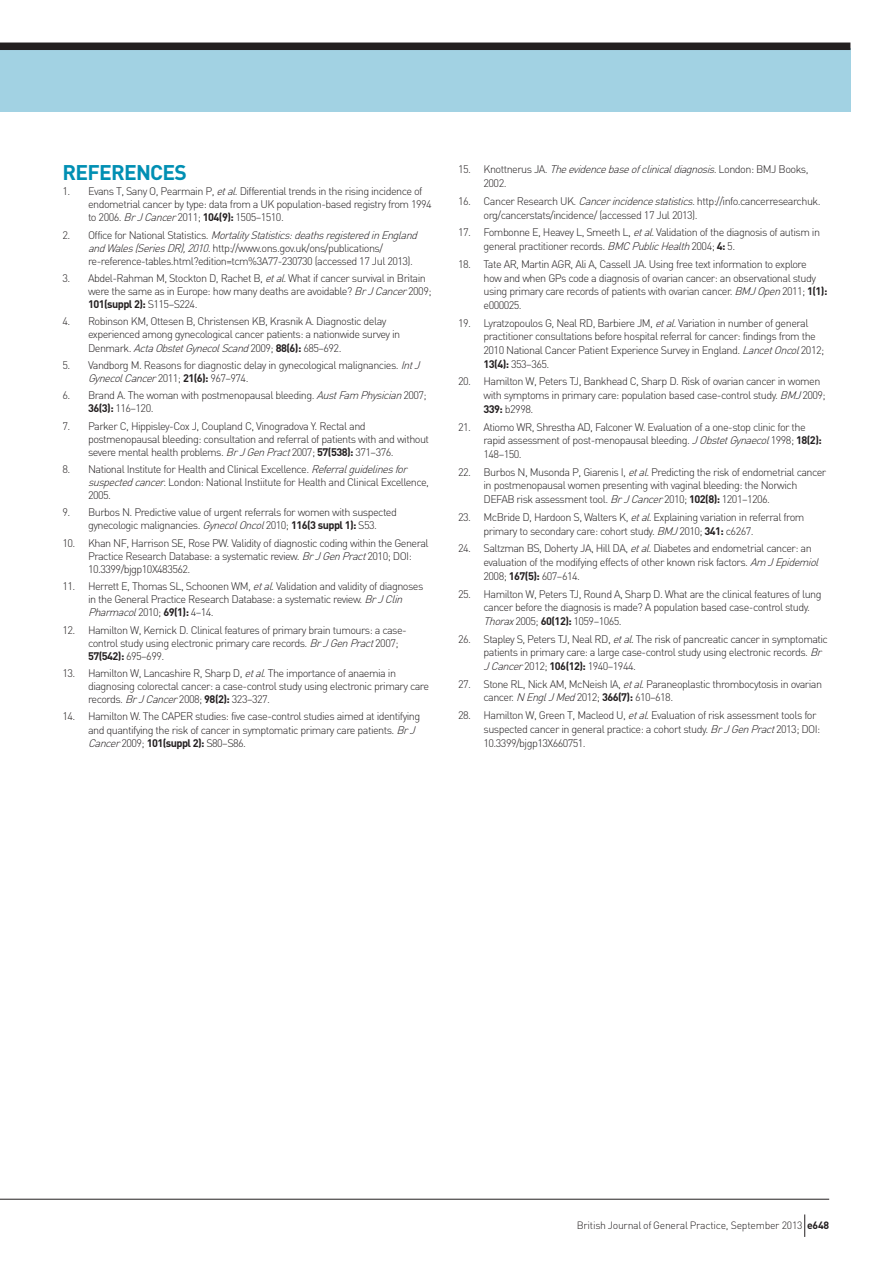
<style>
.page{position:relative;width:893px;height:1263px;background:#fff}
.page>*{position:absolute;margin:0;border:0;box-sizing:border-box;transform-origin:0 0}
.t1{font:700 21px "DIN";letter-spacing:-.035em;color:#008fb3}
.t2{font:300 10.8px/13px "DIN";letter-spacing:-.05em;color:#231f20}
.t3{font:300 10.5px "DIN";letter-spacing:-.025em;color:#231f20}
.s1{font-style:italic}
.s2{font-weight:700}
</style>
<div class="page">
<div style="left:0;top:48px;width:850px;height:64px;background:#a2d2e3"></div>
<div style="left:0;top:43px;width:850px;height:7px;background:#231f20"></div>
<hr style="left:0;top:1199px;width:829px;height:1px;background:#231f20">
<svg style="left:804px;top:1214px;width:1px;height:23px"></svg>
<p class="t1" style="left:63px;top:159px;width:126px">REFERENCES</p>
<p class="t2" style="left:88px;top:185px;width:345px;text-indent:-26px">1. Evans T, Sany O, Pearmain P, <span class="s1">etal</span>. Differential trends in the rising incidence of endometrial cancer by type: data from a UK population-based registry from 1994 to 2006. <span class="s1">BrJCancer</span>2011; <span class="s2">104(9):</span> 1505–1510.</p>
<p class="t2" style="left:88px;top:228px;width:334px;text-indent:-26px">2 . O f f i c e f o r N a t i o n a l S t a t i s t i c s . <span class="s1">MortalityStatistics:deathsregisteredinEngland andWales(SeriesDR),2010.</span>http://www.ons.gov.uk/ons/publications/ re-reference-tables.html?edition=tcm%3A77-230730 (accessed 17 Jul 2013).</p>
<p class="t2" style="left:88px;top:271px;width:345px;text-indent:-26px">3. Abdel-Rahman M, Stockton D, Rachet B, <span class="s1">etal</span>. What if cancer survival in Britain were the same as in Europe: how many deaths are avoidable? <span class="s1">BrJCancer</span>2009;<br><span class="s2">101(suppl 2):</span> S115–S224.</p>
<p class="t2" style="left:88px;top:315px;width:314px;text-indent:-26px">4. Robinson KM, Ottesen B, Christensen KB, Krasnik A. Diagnostic delay experienced among gynecological cancer patients: a nationwide survey in<br>Denmark. <span class="s1">ActaObstetGynecolScand</span>2009; <span class="s2">88(6):</span> 685–692.</p>
<p class="t2" style="left:88px;top:358px;width:337px;text-indent:-26px">5. Vandborg M. Reasons for diagnostic delay in gynecological malignancies. <span class="s1">IntJ<br>GynecolCancer</span>2011; <span class="s2">21(6):</span> 967–974.</p>
<p class="t2" style="left:88px;top:389px;width:340px;text-indent:-26px">6. Brand A. The woman with postmenopausal bleeding. <span class="s1">AustFam Physician</span>2007;<br><span class="s2">36(3):</span> 116–120.</p>
<p class="t2" style="left:88px;top:419px;width:343px;text-indent:-26px">7. Parker C, Hippisley-Cox J, Coupland C, Vinogradova Y. Rectal and postmenopausal bleeding: consultation and referral of patients with and without severe mental health problems. <span class="s1">BrJGenPract</span>2007; <span class="s2">57(538):</span> 371–376.</p>
<p class="t2" style="left:88px;top:462px;width:342px;text-indent:-26px">8. National Institute for Health and Clinical Excellence. <span class="s1">Referralguidelinesfor suspectedcancer</span>. London: National Instiitute for Health and Clinical Excellence,<br>2005.</p>
<p class="t2" style="left:63px;top:506px;width:336px;text-align:center">9. Burbos N. Predictive value of urgent referrals for women with suspected gynecologic malignancies. <span class="s1">GynecolOncol</span>2010; <span class="s2">116(3 suppl 1):</span> S53.</p>
<p class="t2" style="left:88px;top:536px;width:342px;text-indent:-26px">10. Khan NF, Harrison SE, Rose PW. Validity of diagnostic coding within the General<br>Practice Research Database: a systematic review. <span class="s1">BrJGenPract</span>2010; DOI:<br>10.3399/bjgp10X483562.</p>
<p class="t2" style="left:88px;top:580px;width:337px;text-indent:-26px">11. Herrett E, Thomas SL, Schoonen WM, <span class="s1">etal</span>. Validation and validity of diagnoses in the General Practice Research Database: a systematic review. <span class="s1">BrJClin<br>Pharmacol</span>2010; <span class="s2">69(1):</span> 4–14.</p>
<p class="t2" style="left:88px;top:623px;width:320px;text-indent:-26px">12. Hamilton W, Kernick D. Clinical features of primary brain tumours: a case&shy;control study using electronic primary care records. <span class="s1">BrJGenPract</span>2007;<br><span class="s2">57(542):</span> 695–699.</p>
<p class="t2" style="left:88px;top:666px;width:343px;text-indent:-26px">13. Hamilton W, Lancashire R, Sharp D, <span class="s1">etal</span>. The importance of anaemia in diagnosing colorectal cancer: a case-control study using electronic primary care records. <span class="s1">BrJCancer</span>2008; <span class="s2">98(2):</span> 323–327.</p>
<p class="t2" style="left:88px;top:710px;width:334px;text-indent:-26px">14. Hamilton W. The CAPER studies: five case-control studies aimed at identifying and quantifying the risk of cancer in symptomatic primary care patients. <span class="s1">BrJ<br>Cancer</span>2009; <span class="s2">101(suppl 2):</span> S80–S86.</p>
<p class="t2" style="left:483px;top:163px;width:327px;line-height:13.6px;text-indent:-26px">1 5 . K n o t t n e r u s J A . <span class="s1">Theevidencebaseofclinicaldiagnosis.</span>L o n d o n : B M J B o o ks ,<br>2002.</p>
<p class="t2" style="left:483px;top:194px;width:339px;line-height:13.6px;text-indent:-26px">16. Cancer Research UK. <span class="s1">Cancerincidencestatistics.</span>http://info.cancerresearchuk. org/cancerstats/incidence/ (accessed 17 Jul 2013).</p>
<p class="t2" style="left:483px;top:226px;width:338px;line-height:13.6px;text-indent:-26px">17. Fombonne E, Heavey L, Smeeth L, <span class="s1">etal</span>. Validation of the diagnosis of autism in general practitioner records. <span class="s1">BMCPublicHealth</span>2004; <span class="s2">4:</span> 5.</p>
<p class="t2" style="left:483px;top:257px;width:345px;line-height:13.6px;text-indent:-26px">18. Tate AR, Martin AGR, Ali A, Cassell JA. Using free text information to explore how and when GPs code a diagnosis of ovarian cancer: an observational study using primary care records of patients with ovarian cancer. <span class="s1">BMJOpen</span>2011; <span class="s2">1(1): </span>e000025.</p>
<p class="t2" style="left:483px;top:316px;width:342px;line-height:13.6px;text-indent:-26px">19. Lyratzopoulos G, Neal RD, Barbiere JM, <span class="s1">etal.</span>Variation in number of general practitioner consultations before hospital referral for cancer: findings from the 2010 National Cancer Patient Experience Survey in England. <span class="s1">LancetOncol</span>2012; <span class="s2">13(4):</span> 353–365.</p>
<p class="t2" style="left:483px;top:375px;width:344px;line-height:13.6px;text-indent:-26px">20. Hamilton W, Peters TJ, Bankhead C, Sharp D. Risk of ovarian cancer in women with symptoms in primary care: population based case-control study. <span class="s1">BMJ</span>2009;<br><span class="s2">339:</span> b2998.</p>
<p class="t2" style="left:483px;top:420px;width:340px;line-height:13.6px;text-indent:-26px">21. Atiomo WR, Shrestha AD, Falconer W. Evaluation of a one-stop clinic for the rapid assessment of post-menopausal bleeding. <span class="s1">JObstetGynaecol</span>1998; <span class="s2">18(2):<br></span>148–150.</p>
<p class="t2" style="left:483px;top:465px;width:344px;line-height:13.6px;text-indent:-26px">22. Burbos N, Musonda P, Giarenis I, <span class="s1">etal</span>. Predicting the risk of endometrial cancer in postmenopausal women presenting with vaginal bleeding: the Norwich<br>DEFAB risk assessment tool. <span class="s1">BrJCancer</span>2010; <span class="s2">102(8):</span> 1201–1206.</p>
<p class="t2" style="left:483px;top:510px;width:322px;line-height:13.6px;text-indent:-26px">23. McBride D, Hardoon S, Walters K, <span class="s1">etal</span>. Explaining variation in referral from primary to secondary care: cohort study. <span class="s1">BMJ</span>2010; <span class="s2">341:</span> c6267.</p>
<p class="t2" style="left:483px;top:542px;width:340px;line-height:13.6px;text-indent:-26px">24. Saltzman BS, Doherty JA, Hill DA, <span class="s1">etal.</span>Diabetes and endometrial cancer: an evaluation of the modifying effects of other known risk factors. <span class="s1">Am JEpidemiol<br></span>2008; <span class="s2">167(5):</span> 607–614.</p>
<p class="t2" style="left:483px;top:587px;width:340px;line-height:13.6px;text-indent:-26px">25. Hamilton W, Peters TJ, Round A, Sharp D. What are the clinical features of lung cancer before the diagnosis is made? A population based case-control study.<br><span class="s1">Thorax</span>2005; <span class="s2">60(12):</span> 1059–1065.</p>
<p class="t2" style="left:483px;top:632px;width:346px;line-height:13.6px;text-indent:-26px">26. Stapley S, Peters TJ, Neal RD, <span class="s1">etal</span>. The risk of pancreatic cancer in symptomatic patients in primary care: a large case-control study using electronic records. <span class="s1">Br<br>JCancer</span>2012; <span class="s2">106(12):</span> 1940–1944.</p>
<p class="t2" style="left:483px;top:677px;width:340px;line-height:13.6px;text-indent:-26px">27. Stone RL, Nick AM, McNeish IA, <span class="s1">etal.</span>Paraneoplastic thrombocytosis in ovarian cancer. <span class="s1">NEnglJMed</span>2012; <span class="s2">366(7):</span> 610–618.</p>
<p class="t2" style="left:483px;top:708px;width:338px;line-height:13.6px;text-indent:-26px">28. Hamilton W, Green T, Macleod U, <span class="s1">etal</span>. Evaluation of risk assessment tools for suspected cancer in general practice: a cohort study. <span class="s1">BrJGenPract</span>2013; DOI:<br>10.3399/bjgp13X660751.</p>
<p class="t3" style="left:577px;top:1219px;width:254px">British Journal of General Practice, September 2013 <span class="s2">e648</span></p>
</div>
